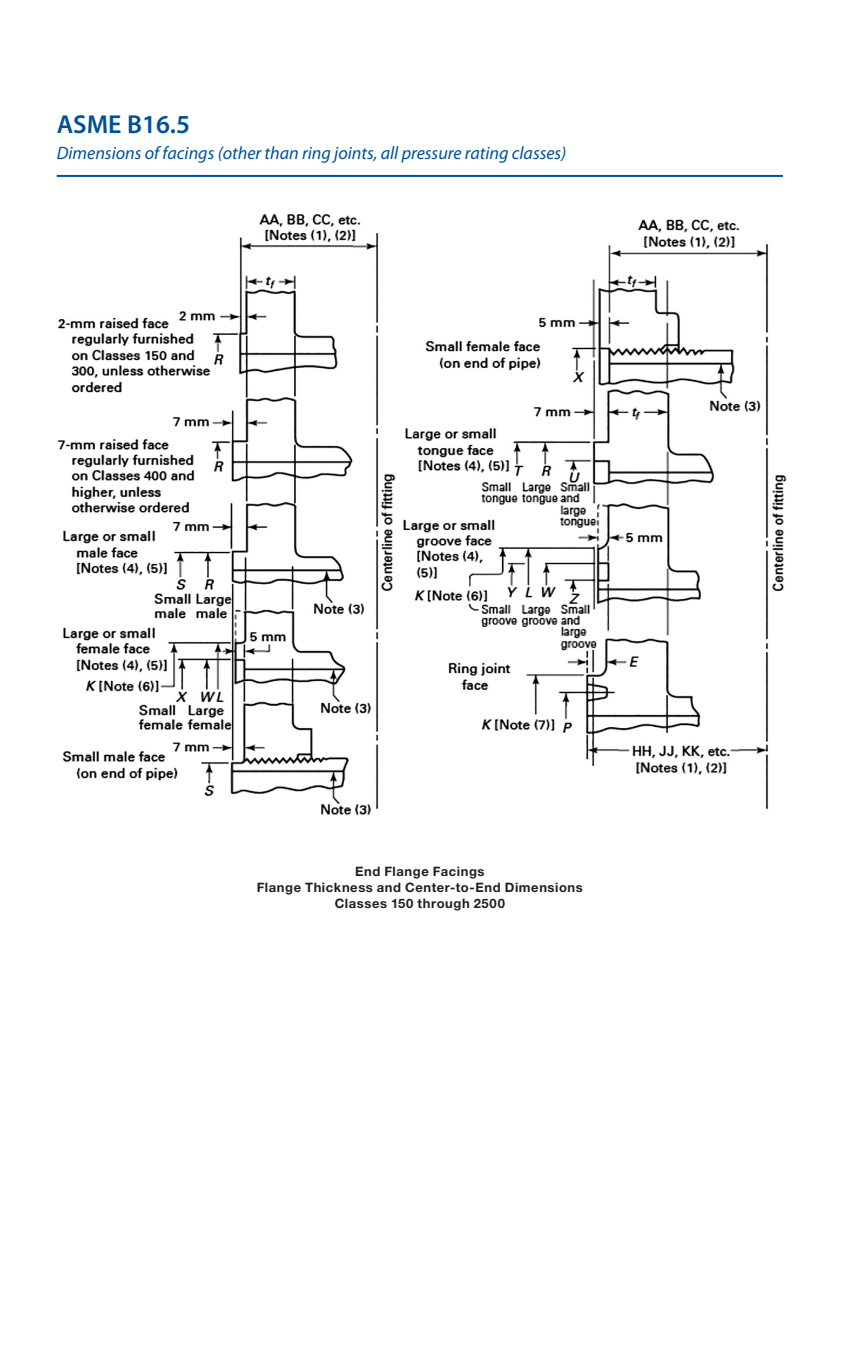
<style>
.page{position:relative;width:851px;height:1361px;background:#fff}
.page>*{position:absolute;margin:0;border:0;box-sizing:border-box;transform-origin:0 0}
.t1{font:600 26px "Myriad Pro";color:#015198}
.t2{font:italic 18px "Myriad Pro";color:#015198}
.t3{font:700 13px "Helvetica Neue";letter-spacing:.045em;color:#231f20}
</style>
<div class="page">
<hr style="left:57px;top:175px;width:725px;height:2px;background:#015198">
<img style="left:57px;top:214px;width:730px;height:602px">
<p class="t1" style="left:57px;top:110px;width:135px">ASME B16.5</p>
<p class="t2" style="left:57px;top:143px;width:511px">Dimensions of facings (other than ring joints, all pressure rating classes)</p>
<p class="t3" style="left:355px;top:863px;width:131px">End Flange Facings</p>
<p class="t3" style="left:257px;top:879px;width:327px">Flange Thickness and Center-to-End Dimensions</p>
<p class="t3" style="left:334px;top:895px;width:172px">Classes 150 through 2500</p>
</div>
